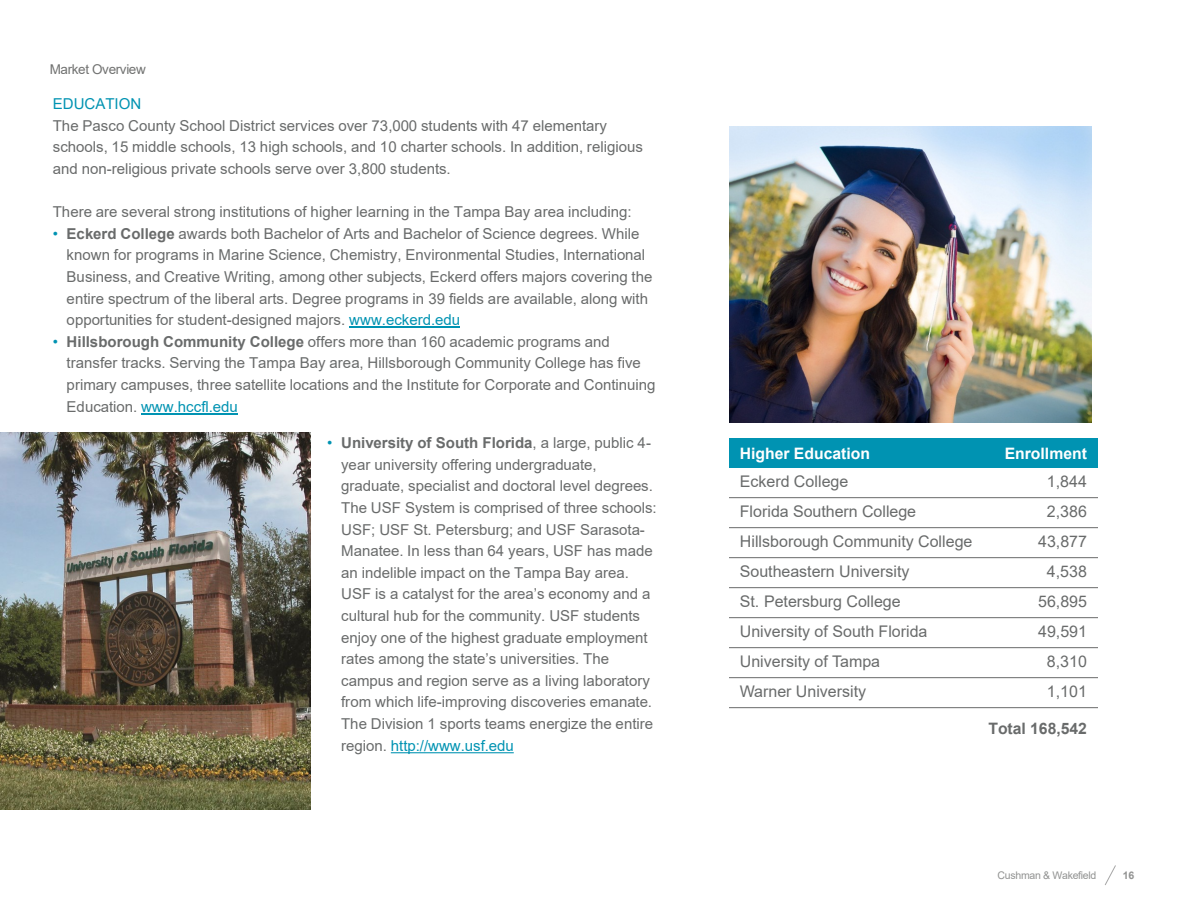
<style>
.page{position:relative;width:1188px;height:918px;background:#fff}
.page>*{position:absolute;margin:0;border:0;box-sizing:border-box;transform-origin:0 0}
.t1{font:16.05px "Arial";color:#696b6b}
.t2{font:700 15.75px "Arial";color:#fff}
.t3{font:700 15.75px "Arial";color:#696b6b}
.t4{font:15px/21.6px "Arial";color:#696b6b}
.t5{font:15px "Arial";color:#0093b2}
.t6{font:13.5px "Arial";letter-spacing:-.025em;color:#717271}
.t7{font:10.5px "Arial";letter-spacing:-.03em;color:#929392}
.t8{font:700 10.5px "Arial";color:#929392}
.s1{color:#0093b2}
.s2{font-weight:700}
</style>
<div class="page">
<svg style="left:1105px;top:865px;width:11px;height:20px"></svg>
<hr style="left:349px;top:327px;width:111px;height:1px;background:#0093b2">
<hr style="left:141px;top:413px;width:97px;height:1px;background:#0093b2">
<img style="left:729px;top:126px;width:362px;height:297px">
<div style="left:729px;top:438px;width:261px;height:30px;background:#0093b2"></div>
<div style="left:990px;top:438px;width:108px;height:30px;background:#0093b2"></div>
<hr style="left:729px;top:497px;width:369px;height:1px;background:#696b6b">
<hr style="left:729px;top:527px;width:369px;height:1px;background:#696b6b">
<hr style="left:729px;top:557px;width:369px;height:1px;background:#696b6b">
<hr style="left:729px;top:587px;width:369px;height:1px;background:#696b6b">
<hr style="left:729px;top:617px;width:369px;height:1px;background:#696b6b">
<hr style="left:729px;top:647px;width:369px;height:1px;background:#696b6b">
<hr style="left:729px;top:677px;width:369px;height:1px;background:#696b6b">
<hr style="left:729px;top:707px;width:369px;height:1px;background:#696b6b">
<img style="left:0;top:432px;width:311px;height:377px">
<svg style="left:391px;top:752px;width:123px;height:1px"></svg>
<p class="t6" style="left:50px;top:60px;width:98px">Market Overview</p>
<p class="t5" style="left:53px;top:94px;width:90px">EDUCATION</p>
<p class="t4" style="left:53px;top:115px;width:592px">The Pasco County School District services over 73,000 students with 47 elementary schools, 15 middle schools, 13 high schools, and 10 charter schools. In addition, religious and non-religious private schools serve over 3,800 students.</p>
<p class="t4" style="left:53px;top:201px;width:580px">There are several strong institutions of higher learning in the Tampa Bay area including:</p>
<p class="t4" style="left:67px;top:223px;width:587px;text-indent:-14px"><span class="s1">•</span> <span class="s2">Eckerd College</span> awards both Bachelor of Arts and Bachelor of Science degrees. While known for programs in Marine Science, Chemistry, Environmental Studies, International Business, and Creative Writing, among other subjects, Eckerd offers majors covering the entire spectrum of the liberal arts. Degree programs in 39 fields are available, along with opportunities for student-designed majors. <span class="s1">www.eckerd.edu</span></p>
<p class="t4" style="left:67px;top:331px;width:590px;text-indent:-14px"><span class="s1">•</span> <span class="s2">Hillsborough Community College</span> offers more than 160 academic programs and transfer tracks. Serving the Tampa Bay area, Hillsborough Community College has five primary campuses, three satellite locations and the Institute for Corporate and Continuing Education. <span class="s1">www.hccfl.edu</span></p>
<p class="t4" style="left:341px;top:432px;width:317px;text-indent:-14px"><span class="s1">•</span> <span class="s2">University of South Florida</span>, a large, public 4- year university offering undergraduate, graduate, specialist and doctoral level degrees.<br>The USF System is comprised of three schools:<br>USF; USF St. Petersburg; and USF Sarasota-Manatee. In less than 64 years, USF has made an indelible impact on the Tampa Bay area.<br>USF is a catalyst for the area’s economy and a cultural hub for the community. USF students enjoy one of the highest graduate employment rates among the state’s universities. The campus and region serve as a living laboratory from which life-improving discoveries emanate.<br>The Division 1 sports teams energize the entire region. <span class="s1">http://www.usf.edu</span></p>
<p class="t2" style="left:740px;top:442px;width:132px">Higher Education</p>
<p class="t2" style="left:1005px;top:442px;width:84px">Enrollment</p>
<p class="t1" style="left:740px;top:470px;width:110px">Eckerd College</p>
<p class="t1" style="left:1047px;top:470px;width:42px">1,844</p>
<p class="t1" style="left:740px;top:500px;width:178px">Florida Southern College</p>
<p class="t1" style="left:1047px;top:500px;width:42px">2,386</p>
<p class="t1" style="left:740px;top:530px;width:234px">Hillsborough Community College</p>
<p class="t1" style="left:1038px;top:530px;width:50px">43,877</p>
<p class="t1" style="left:740px;top:560px;width:171px">Southeastern University</p>
<p class="t1" style="left:1047px;top:560px;width:42px">4,538</p>
<p class="t1" style="left:740px;top:590px;width:162px">St. Petersburg College</p>
<p class="t1" style="left:1038px;top:590px;width:50px">56,895</p>
<p class="t1" style="left:740px;top:620px;width:189px">University of South Florida</p>
<p class="t1" style="left:1038px;top:620px;width:50px">49,591</p>
<p class="t1" style="left:740px;top:650px;width:142px">University of Tampa</p>
<p class="t1" style="left:1047px;top:650px;width:42px">8,310</p>
<p class="t1" style="left:740px;top:680px;width:128px">Warner University</p>
<p class="t1" style="left:1047px;top:680px;width:42px">1,101</p>
<p class="t3" style="left:988px;top:717px;width:100px">Total 168,542</p>
<p class="t7" style="left:998px;top:869px;width:100px">Cushman &amp; Wakefield</p>
<p class="t8" style="left:1123px;top:868px;width:13px">16</p>
</div>
